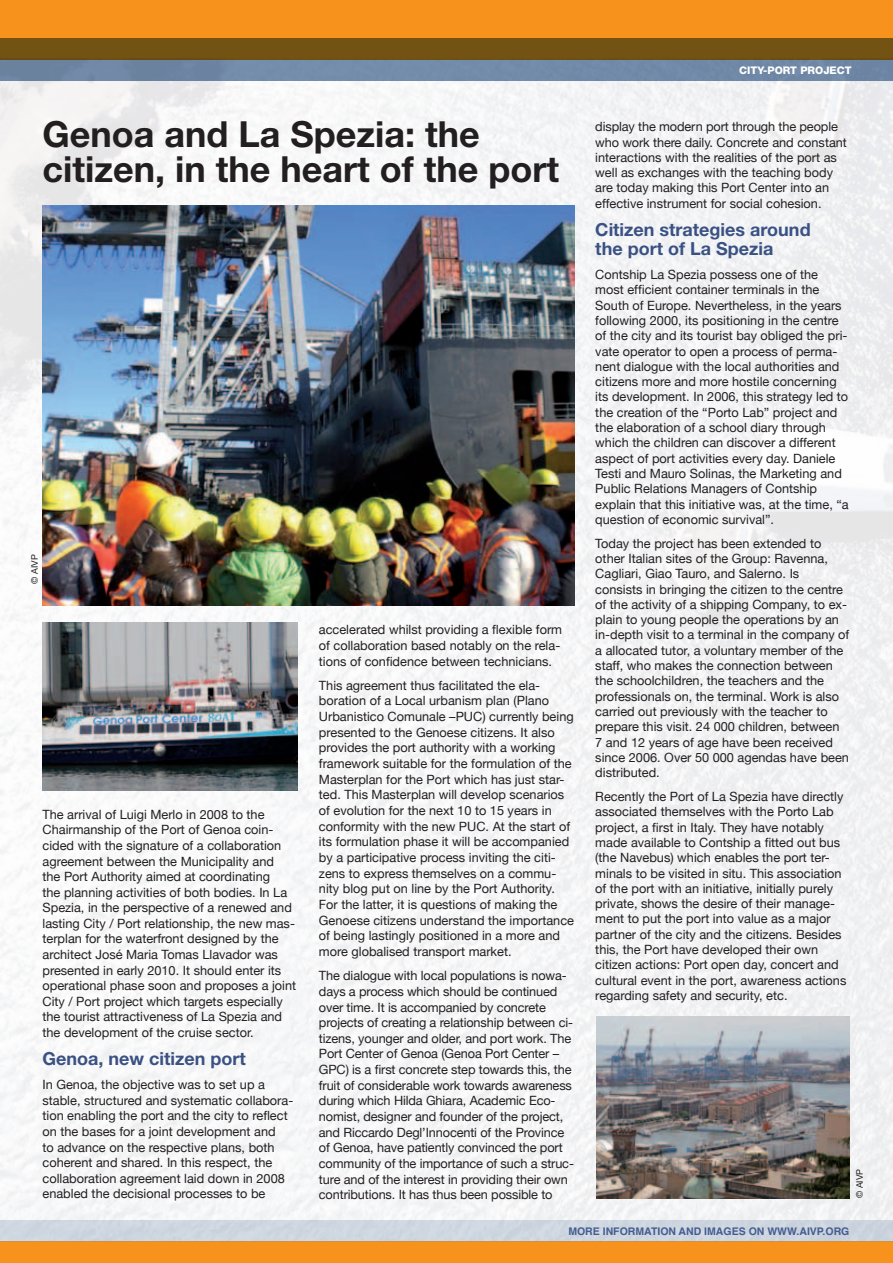
<style>
.page{position:relative;width:893px;height:1263px;background:#fff}
.page>*{position:absolute;margin:0;border:0;box-sizing:border-box;transform-origin:0 0}
.t1{font:700 36px/34.5px "Helvetica Neue";color:#231f20}
.t2{font:700 18px/19.5px "Helvetica Neue";color:#3a5184}
.t3{font:12.75px/15.6px "Helvetica Neue";color:#231f20}
.t4{font:700 10.5px "Helvetica";color:#445c91}
.t5{font:800 10.5px "Helvetica Neue";color:#fff}
.t6{font:9px "Helvetica Neue";color:#231f20}
</style>
<div class="page">
<div style="left:0;top:0;width:893px;height:60px;background:#f7931d"></div>
<img style="left:0;top:81px;width:893px;height:1139px">
<svg style="left:0;top:38px;width:893px;height:43px;fill:#735314"></svg>
<div style="left:0;top:1242px;width:893px;height:21px;background:#f7931d"></div>
<div style="left:0;top:1220px;width:893px;height:22px;background:#ced6e0"></div>
<img style="left:596px;top:1016px;width:253px;height:182px">
<img style="left:43px;top:622px;width:255px;height:169px">
<img style="left:43px;top:206px;width:531px;height:399px">
<h1 class="t1" style="left:43px;top:116px;width:518px">Genoa and La Spezia: the citizen, in the heart of the port</h1>
<p class="t6" style="left:29px;top:584px;width:31px;rotate:-90deg">© AIVP</p>
<p class="t3" style="left:43px;top:806px;width:255px">The arrival of Luigi Merlo in 2008 to the Chairmanship of the Port of Genoa coin&shy;cided with the signature of a collaboration agreement between the Municipality and<br>the Port Authority aimed at coordinating<br>the planning activities of both bodies. In La Spezia, in the perspective of a renewed and lasting City / Port relationship, the new mas&shy;terplan for the waterfront designed by the architect José Maria Tomas Llavador was presented in early 2010. It should enter its operational phase soon and proposes a joint City / Port project which targets especially the tourist attractiveness of La Spezia and the development of the cruise sector.</p>
<h2 class="t2" style="left:43px;top:1048px;width:205px">Genoa, new citizen port</h2>
<p class="t3" style="left:43px;top:1077px;width:252px">In Genoa, the objective was to set up a stable, structured and systematic collabora&shy;tion enabling the port and the city to reflect on the bases for a joint development and<br>to advance on the respective plans, both coherent and shared. In this respect, the collaboration agreement laid down in 2008 enabled the decisional processes to be</p>
<p class="t3" style="left:319px;top:622px;width:245px">accelerated whilst providing a flexible form of collaboration based notably on the rela&shy;tions of confidence between technicians.</p>
<p class="t3" style="left:319px;top:677px;width:257px">This agreement thus facilitated the ela&shy;boration of a Local urbanism plan (Plano Urbanistico Comunale –PUC) currently being presented to the Genoese citizens. It also provides the port authority with a working framework suitable for the formulation of the Masterplan for the Port which has just star&shy;ted. This Masterplan will develop scenarios of evolution for the next 10 to 15 years in conformity with the new PUC. At the start of its formulation phase it will be accompanied by a participative process inviting the citi&shy;zens to express themselves on a commu&shy;nity blog put on line by the Port Authority.<br>For the latter, it is questions of making the Genoese citizens understand the importance of being lastingly positioned in a more and more globalised transport market.</p>
<p class="t3" style="left:319px;top:968px;width:257px">The dialogue with local populations is nowa&shy;days a process which should be continued over time. It is accompanied by concrete projects of creating a relationship between ci&shy;tizens, younger and older, and port work. The Port Center of Genoa (Genoa Port Center – GPC) is a first concrete step towards this, the fruit of considerable work towards awareness during which Hilda Ghiara, Academic Eco&shy;nomist, designer and founder of the project, and Riccardo Degl’Innocenti of the Province of Genoa, have patiently convinced the port community of the importance of such a struc&shy;ture and of the interest in providing their own contributions. It has thus been possible to</p>
<p class="t5" style="left:739px;top:64px;width:114px">CITY-PORT PROJECT</p>
<p class="t3" style="left:595px;top:119px;width:253px">display the modern port through the people who work there daily. Concrete and constant interactions with the realities of the port as well as exchanges with the teaching body are today making this Port Center into an effective instrument for social cohesion.</p>
<h2 class="t2" style="left:595px;top:219px;width:217px">Citizen strategies around the port of La Spezia</h2>
<p class="t3" style="left:595px;top:267px;width:255px">Contship La Spezia possess one of the most efficient container terminals in the South of Europe. Nevertheless, in the years following 2000, its positioning in the centre of the city and its tourist bay obliged the pri&shy;vate operator to open a process of perma&shy;nent dialogue with the local authorities and citizens more and more hostile concerning its development. In 2006, this strategy led to the creation of the “Porto Lab” project and the elaboration of a school diary through which the children can discover a different aspect of port activities every day. Daniele Testi and Mauro Solinas, the Marketing and Public Relations Managers of Contship explain that this initiative was, at the time, “a question of economic survival”.</p>
<p class="t3" style="left:595px;top:535px;width:256px">Today the project has been extended to other Italian sites of the Group: Ravenna, Cagliari, Giao Tauro, and Salerno. Is consists in bringing the citizen to the centre of the activity of a shipping Company, to ex&shy;plain to young people the operations by an in-depth visit to a terminal in the company of a allocated tutor, a voluntary member of the staff, who makes the connection between the schoolchildren, the teachers and the professionals on, the terminal. Work is also carried out previously with the teacher to prepare this visit. 24 000 children, between 7 and 12 years of age have been received since 2006. Over 50 000 agendas have been distributed.</p>
<p class="t3" style="left:595px;top:789px;width:253px">Recently the Port of La Spezia have directly associated themselves with the Porto Lab project, a first in Italy. They have notably made available to Contship a fitted out bus (the Navebus) which enables the port ter&shy;minals to be visited in situ. This association of the port with an initiative, initially purely private, shows the desire of their manage&shy;ment to put the port into value as a major partner of the city and the citizens. Besides this, the Port have developed their own citizen actions: Port open day, concert and cultural event in the port, awareness actions regarding safety and security, etc.</p>
<p class="t6" style="left:854px;top:1198px;width:31px;rotate:-90deg">© AIVP</p>
<p class="t4" style="left:568px;top:1223px;width:238px">MORE INFORMATION AND IMAGES ON WWW.AIVP</p>
<p class="t4" style="left:823px;top:1223px;width:28px">.ORG</p>
</div>
